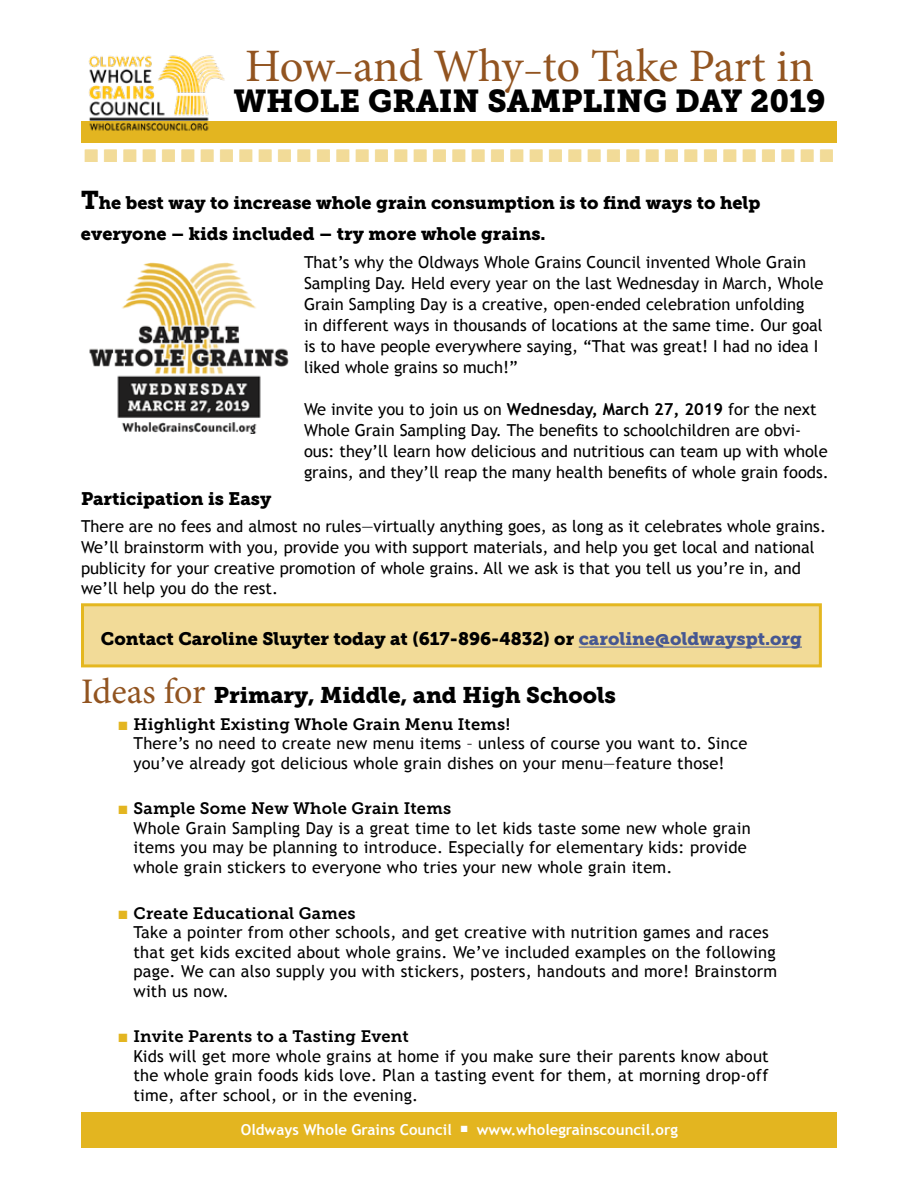
<style>
.page{position:relative;width:918px;height:1188px;background:#fff}
.page>*{position:absolute;margin:0;border:0;box-sizing:border-box;transform-origin:0 0}
.t1{font:46.5px "Minion Pro";letter-spacing:-.01em;color:#925420}
.t2{font:31.5px "Museo Slab 900";color:#000}
.t3{font:22.5px "Museo Slab 900";color:#000}
.t4{font:18px/30.8px "Museo Slab 900";color:#000}
.t5{font:18px "Zapf Dingbats ITC";color:#f2db98}
.t6{font:16.5px/21px "Trebuchet MS";color:#000}
.t7{font:16.5px "Museo Slab 700";letter-spacing:.015em;color:#000}
.t8{font:700 15px "Trebuchet MS";color:#fff}
.s1{font-size:36px}
.s2{font-size:25.5px}
.s3{font-weight:700}
.s4{color:#465792}
.s5{font-family:"Minion Pro";font-size:36px;color:#925420}
.s6{color:#e3b520}
</style>
<div class="page">
<div style="left:81px;top:121px;width:756px;height:22px;background:#e3b520"></div>
<div style="left:81px;top:1112px;width:756px;height:36px;background:#e3b520"></div>
<img style="left:88px;top:55px;width:137px;height:76px">
<img style="left:89px;top:262px;width:200px;height:171px">
<div style="left:82px;top:605px;width:738px;height:61px;background:#f2db98"></div>
<hr style="left:579px;top:647px;width:223px;height:1px;background:#465792">
<div style="left:81px;top:603px;width:741px;height:64px;border:3px solid #e4b720"></div>
<h1 class="t1" style="left:245px;top:35px;width:570px">How<span class="s1">–</span>and Why<span class="s1">–</span>to Take Part in</h1>
<h2 class="t2" style="left:234px;top:83px;width:593px">WHOLE GRAIN SAMPLING DAY 2019</h2>
<p class="t5" style="left:104px;top:148px;width:731px">■ ■ ■ ■ ■ ■ ■ ■ ■ ■ ■ ■ ■ ■ ■ ■ ■ ■ ■ ■ ■ ■ ■ ■ ■ ■ ■ ■ ■ ■ ■ ■ ■ ■ ■ ■ ■ ■</p>
<p class="t4" style="left:81px;top:188px;width:681px"><span class="s2">T</span>he best way to increase whole grain consumption is to find ways to help everyone – kids included – try more whole grains.</p>
<p class="t6" style="left:304px;top:252px;width:521px">That’s why the Oldways Whole Grains Council invented Whole Grain Sampling Day. Held every year on the last Wednesday in March, Whole Grain Sampling Day is a creative, open-ended celebration unfolding<br>in different ways in thousands of locations at the same time. Our goal is to have people everywhere saying, “That was great! I had no idea I liked whole grains so much!”</p>
<p class="t6" style="left:304px;top:399px;width:526px">We invite you to join us on <span class="s3">Wednesday, March 27, 2019</span> for the next Whole Grain Sampling Day. The benefits to schoolchildren are obvi&shy;ous: they’ll learn how delicious and nutritious can team up with whole grains, and they’ll reap the many health benefits of whole grain foods.</p>
<p class="t4" style="left:81px;top:483px;width:192px">Participation is Easy</p>
<p class="t6" style="left:81px;top:516px;width:747px">There are no fees and almost no rules—virtually anything goes, as long as it celebrates whole grains.<br>We’ll brainstorm with you, provide you with support materials, and help you get local and national publicity for your creative promotion of whole grains. All we ask is that you tell us you’re in, and</p>
<p class="t6" style="left:81px;top:578px;width:199px">we’ll help you do the rest.</p>
<p class="t5" style="left:84px;top:148px;width:9px">■■■■■■■■■■■■■■■■■■■■■■■■■■■■■■■■■■■■■■■</p>
<p class="t4" style="left:101px;top:624px;width:702px">Contact Caroline Sluyter today at (617-896-4832) or <span class="s4">caroline@oldwayspt.org</span></p>
<h3 class="t3" style="left:81px;top:683px;width:537px"><span class="s5">Ideas for</span> Primary, Middle, and High Schools</h3>
<p class="t7" style="left:119px;top:715px;width:393px"><span class="s6">■</span> Highlight Existing Whole Grain Menu Items!</p>
<p class="t6" style="left:134px;top:734px;width:616px;line-height:19.5px">There’s no need to create new menu items – unless of course you want to. Since you’ve already got delicious whole grain dishes on your menu—feature those!</p>
<p class="t7" style="left:119px;top:799px;width:334px"><span class="s6">■</span> Sample Some New Whole Grain Items</p>
<p class="t6" style="left:134px;top:819px;width:619px;line-height:19.5px">Whole Grain Sampling Day is a great time to let kids taste some new whole grain items you may be planning to introduce. Especially for elementary kids: provide whole grain stickers to everyone who tries your new whole grain item.</p>
<p class="t7" style="left:119px;top:904px;width:239px"><span class="s6">■</span> Create Educational Games</p>
<p class="t6" style="left:134px;top:923px;width:645px;line-height:19.5px">Take a pointer from other schools, and get creative with nutrition games and races that get kids excited about whole grains. We’ve included examples on the following page. We can also supply you with stickers, posters, handouts and more! Brainstorm with us now.</p>
<p class="t7" style="left:119px;top:1027px;width:292px"><span class="s6">■</span> Invite Parents to a Tasting Event</p>
<p class="t6" style="left:134px;top:1047px;width:637px;line-height:19.5px;text-align:justify">Kids will get more whole grains at home if you make sure their parents know about the whole grain foods kids love. Plan a tasting event for them, at morning drop-off time, after school, or in the evening.</p>
<p class="t8" style="left:241px;top:1121px;width:439px">Oldways Whole Grains Council ■ www.wholegrainscouncil.org</p>
<p class="t8" style="left:272px;top:1121px;width:376px">Whole Grains Council ■ www.wholegrainscouncil.org</p>
</div>
